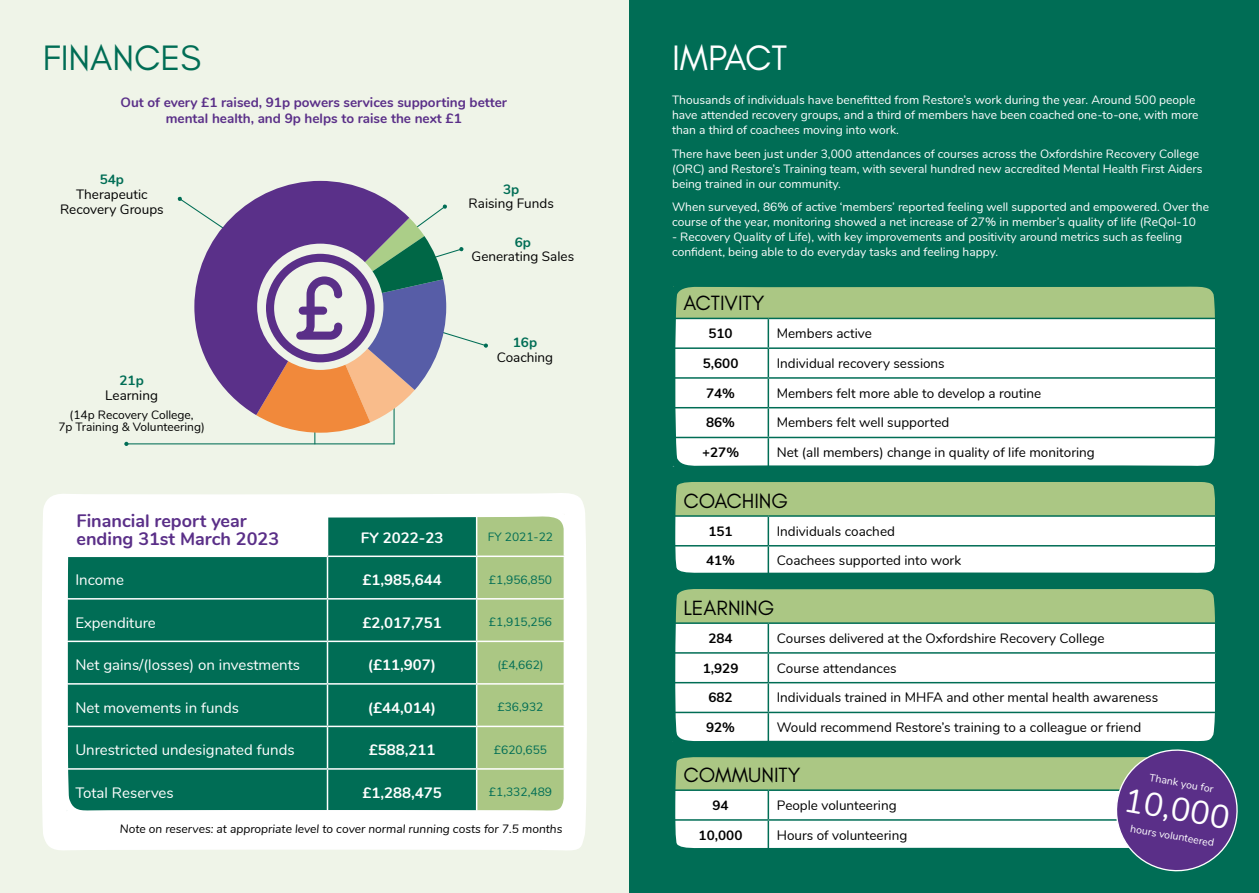
<style>
.page{position:relative;width:1259px;height:893px;background:#fff}
.page>*{position:absolute;margin:0;border:0;box-sizing:border-box;transform-origin:0 0}
.t1{font:36px "Glacial Indifference";color:#006d55}
.t2{font:36px "Glacial Indifference";color:#fff}
.t3{font:33px "Nunito";color:#fff}
.t4{font:21px "Glacial Indifference";color:#000}
.t5{font:700 18px/18px "Nunito";color:#5a2f88}
.t6{font:15px "Nunito";color:#fff}
.t7{font:700 15px "Nunito";color:#fff}
.t8{font:13.5px/14.7px "Nunito";color:#000;text-align:center}
.t9{font:700 13.5px/16.5px "Nunito";color:#5a2f88;text-align:center}
.t10{font:700 13.5px "Nunito";color:#000}
.t11{font:700 13.5px "Nunito";color:#006d55}
.t12{font:12px/15px "Nunito";color:#fff}
.t13{font:italic 12px "Nunito";color:#000}
.t14{font:12px "Nunito";color:#006d55}
.t15{font:12px/12.6px "Nunito";color:#000;text-align:center}
.t16{font:10.5px "Nunito";color:#fff}
</style>
<div class="page">
<div style="left:0;top:0;width:629px;height:893px;background:#eff4e8"></div>
<div style="left:629px;top:0;width:630px;height:893px;background:#006d55"></div>
<div style="left:42px;top:493px;width:545px;height:357px;background:#fff"></div>
<svg style="left:177px;top:196px;width:17px;height:13px"></svg>
<hr style="left:126px;top:443px;width:268px;height:1px;background:#006d55">
<svg style="left:124px;top:442px;width:4px;height:4px"></svg>
<hr style="left:393px;top:405px;width:1px;height:39px;background:#006d55">
<hr style="left:314px;top:412px;width:1px;height:32px;background:#006d55">
<svg style="left:256px;top:204px;width:232px;height:228px"></svg>
<svg style="left:194px;top:181px;width:215px;height:234px"></svg>
<svg style="left:54px;top:506px;width:526px;height:317px;background:#519a81"></svg>
<svg style="left:672px;top:286px;width:544px;height:181px;background:#dce9dc"></svg>
<svg style="left:675px;top:589px;width:540px;height:35px;background:#a1c281"></svg>
<svg style="left:675px;top:482px;width:541px;height:91px;background:#d5e4ca"></svg>
<svg style="left:675px;top:624px;width:563px;height:248px"></svg>
<h1 class="t1" style="left:43px;top:37px;width:160px">FINANCES</h1>
<h1 class="t2" style="left:672px;top:37px;width:117px">IMPACT</h1>
<p class="t9" style="left:120px;top:93px;width:388px">Out of every £1 raised, 91p powers services supporting better mental health, and 9p helps to raise the next £1</p>
<p class="t11" style="left:100px;top:170px;width:26px">54p</p>
<p class="t8" style="left:60px;top:186px;width:105px">Therapeutic<br>Recovery Groups</p>
<p class="t11" style="left:503px;top:180px;width:18px">3p</p>
<p class="t8" style="left:468px;top:195px;width:87px">Raising Funds</p>
<p class="t11" style="left:515px;top:233px;width:18px">6p</p>
<p class="t8" style="left:471px;top:248px;width:104px">Generating Sales</p>
<p class="t11" style="left:119px;top:371px;width:26px">21p</p>
<p class="t8" style="left:105px;top:387px;width:54px">Learning</p>
<p class="t15" style="left:58px;top:407px;width:148px">(14p Recovery College,<br>7p Training &amp; Volunteering)</p>
<h3 class="t5" style="left:77px;top:511px;width:204px">Financial report year ending 31st March 2023</h3>
<p class="t11" style="left:513px;top:333px;width:26px">16p</p>
<p class="t8" style="left:497px;top:349px;width:58px">Coaching</p>
<p class="t7" style="left:361px;top:526px;width:84px">FY 2022-23</p>
<p class="t14" style="left:488px;top:528px;width:67px">FY 2021-22</p>
<p class="t6" style="left:75px;top:569px;width:50px">Income</p>
<p class="t7" style="left:362px;top:569px;width:81px">£1,985,644</p>
<p class="t14" style="left:489px;top:571px;width:65px">£1,956,850</p>
<p class="t6" style="left:75px;top:611px;width:82px">Expenditure</p>
<p class="t7" style="left:362px;top:611px;width:81px">£2,017,751</p>
<p class="t14" style="left:489px;top:613px;width:65px">£1,915,256</p>
<p class="t6" style="left:75px;top:654px;width:226px">Net gains/(losses) on investments</p>
<p class="t7" style="left:368px;top:654px;width:70px">(£11,907)</p>
<p class="t14" style="left:497px;top:656px;width:48px">(£4,662)</p>
<p class="t6" style="left:75px;top:696px;width:165px">Net movements in funds</p>
<p class="t7" style="left:368px;top:696px;width:70px">(£44,014)</p>
<p class="t14" style="left:497px;top:698px;width:47px">£36,932</p>
<p class="t6" style="left:75px;top:739px;width:221px">Unrestricted undesignated funds</p>
<p class="t7" style="left:369px;top:739px;width:68px">£588,211</p>
<p class="t14" style="left:494px;top:741px;width:55px">£620,655</p>
<p class="t6" style="left:75px;top:781px;width:100px">Total Reserves</p>
<p class="t7" style="left:362px;top:781px;width:81px">£1,288,475</p>
<p class="t14" style="left:489px;top:783px;width:65px">£1,332,489</p>
<p class="t13" style="left:120px;top:820px;width:444px">Note on reserves: at appropriate level to cover normal running costs for 7.5 months</p>
<p class="t12" style="left:672px;top:92px;width:528px">Thousands of individuals have benefitted from Restore’s work during the year. Around 500 people have attended recovery groups, and a third of members have been coached one-to-one, with more than a third of coachees moving into work.</p>
<p class="t12" style="left:672px;top:145px;width:532px">There have been just under 3,000 attendances of courses across the Oxfordshire Recovery College (ORC) and Restore’s Training team, with several hundred new accredited Mental Health First Aiders being trained in our community.</p>
<p class="t12" style="left:672px;top:199px;width:538px">When surveyed, 86% of active ‘members’ reported feeling well supported and empowered. Over the course of the year, monitoring showed a net increase of 27% in member’s quality of life (ReQol-10</p>
<p class="t12" style="left:672px;top:229px;width:511px">- Recovery Quality of Life), with key improvements and positivity around metrics such as feeling confident, being able to do everyday tasks and feeling happy.</p>
<h3 class="t4" style="left:683px;top:291px;width:83px">ACTIVITY</h3>
<p class="t10" style="left:708px;top:323px;width:26px">510</p>
<p class="t8" style="left:777px;top:325px;width:96px">Members active</p>
<p class="t10" style="left:702px;top:353px;width:37px">5,600</p>
<p class="t8" style="left:777px;top:355px;width:169px">Individual recovery sessions</p>
<p class="t10" style="left:706px;top:383px;width:30px">74%</p>
<p class="t8" style="left:777px;top:385px;width:266px">Members felt more able to develop a routine</p>
<p class="t10" style="left:706px;top:413px;width:30px">86%</p>
<p class="t8" style="left:777px;top:414px;width:174px">Members felt well supported</p>
<p class="t10" style="left:702px;top:442px;width:39px">+27%</p>
<p class="t8" style="left:777px;top:444px;width:319px">Net (all members) change in quality of life monitoring</p>
<h3 class="t4" style="left:683px;top:489px;width:106px">COACHING</h3>
<p class="t10" style="left:708px;top:521px;width:26px">151</p>
<p class="t8" style="left:777px;top:523px;width:120px">Individuals coached</p>
<p class="t10" style="left:706px;top:551px;width:30px">41%</p>
<p class="t8" style="left:777px;top:553px;width:186px">Coachees supported into work</p>
<h3 class="t4" style="left:683px;top:596px;width:93px">LEARNING</h3>
<p class="t10" style="left:708px;top:628px;width:26px">284</p>
<p class="t8" style="left:777px;top:630px;width:329px">Courses delivered at the Oxfordshire Recovery College</p>
<p class="t10" style="left:702px;top:658px;width:37px">1,929</p>
<p class="t8" style="left:777px;top:660px;width:121px">Course attendances</p>
<p class="t10" style="left:708px;top:688px;width:26px">682</p>
<p class="t8" style="left:777px;top:689px;width:383px">Individuals trained in MHFA and other mental health awareness</p>
<p class="t10" style="left:706px;top:717px;width:30px">92%</p>
<p class="t8" style="left:777px;top:719px;width:366px">Would recommend Restore’s training to a colleague or friend</p>
<h3 class="t4" style="left:683px;top:763px;width:119px">COMMUNITY</h3>
<p class="t10" style="left:712px;top:795px;width:18px">94</p>
<p class="t8" style="left:777px;top:797px;width:121px">People volunteering</p>
<p class="t10" style="left:698px;top:825px;width:45px">10,000</p>
<p class="t8" style="left:777px;top:827px;width:132px">Hours of volunteering</p>
<p class="t16" style="left:1151px;top:770px;width:66px;rotate:10deg">Thank you for</p>
<h2 class="t3" style="left:1128px;top:775px;width:108px;rotate:10deg">10,000</h2>
<p class="t16" style="left:1131px;top:821px;width:86px;rotate:10deg">hours volunteered</p>
</div>
